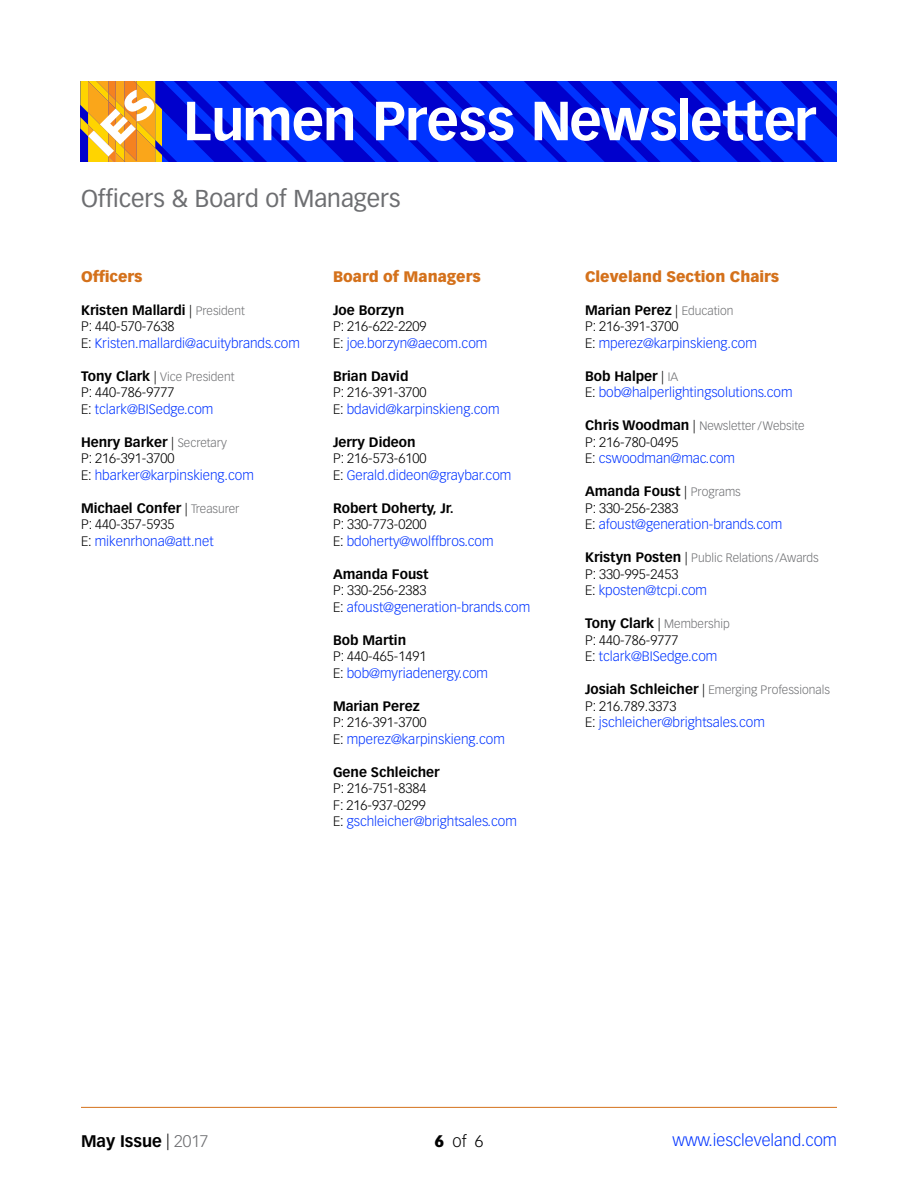
<style>
.page{position:relative;width:918px;height:1188px;background:#fff}
.page>*{position:absolute;margin:0;border:0;box-sizing:border-box;transform-origin:0 0}
.t1{font:700 54px "Vectora LH";letter-spacing:-.02em;color:#fff}
.t2{font:24px "Vectora LH";color:#6d6e71}
.t3{font:300 16.5px "Vectora LH";color:#03f}
.t4{font:700 16.5px "Vectora LH";color:#000}
.t5{font:300 16.5px "Vectora LH";color:#000}
.t6{font:900 15px "Vectora LH";color:#d4711b}
.t7{font:300 13.5px/16.5px "Vectora LH";color:#03f}
.t8{font:700 13.5px "Vectora LH";color:#000}
.t9{font:300 13.5px/16.5px "Vectora LH";color:#000}
.t10{font:300 12px "Vectora LH";color:#6d6e71}
.s1{font-weight:700;color:#000}
.s2{color:#000}
.s3{font-size:12px;color:#6d6e71}
.s4{font-weight:700;font-size:13.5px;color:#000}
.s5{font-size:13.5px;color:#000}
.s6{color:#03f}
.s7{font-weight:300}
.s8{font-weight:300;color:#6d6e71}
.s9{font-weight:900}
</style>
<div class="page">
<hr style="left:81px;top:1107px;width:756px;height:1px;background:#d4711b">
<svg style="left:162px;top:81px;width:675px;height:81px;fill:#03f"></svg>
<svg style="left:80px;top:81px;width:82px;height:81px"></svg>
<h1 class="t1" style="left:183px;top:88px;width:634px">Lumen Press Newsletter</h1>
<h2 class="t2" style="left:81px;top:184px;width:321px">Officers &amp; Board of Managers</h2>
<p class="t6" style="left:81px;top:267px;width:63px">Officers</p>
<p class="t7" style="left:81px;top:302px;width:220px"><span class="s1">Kristen Mallardi</span> <span class="s2">|</span> <span class="s3">President<br></span><span class="s2">P: 440-570-7638<br>E:</span> Kristen.mallardi@acuitybrands.com</p>
<p class="t10" style="left:81px;top:370px;width:155px"><span class="s4">Tony Clark</span> <span class="s5">|</span> Vice President</p>
<p class="t7" style="left:81px;top:385px;width:134px"><span class="s2">P: 440-786-9777<br>E:</span> tclark@BISedge.com</p>
<p class="t7" style="left:81px;top:434px;width:174px"><span class="s1">Henry Barker</span> <span class="s2">|</span> <span class="s3">Secretary<br></span><span class="s2">P: 216-391-3700<br>E:</span> hbarker@karpinskieng.com</p>
<p class="t7" style="left:81px;top:500px;width:160px"><span class="s1">Michael Confer</span> <span class="s2">|</span> <span class="s3">Treasurer<br></span><span class="s2">P: 440-357-5935<br>E:</span> mikenrhona@att.net</p>
<p class="t6" style="left:333px;top:267px;width:149px">Board of Managers</p>
<p class="t8" style="left:333px;top:302px;width:73px">Joe Borzyn</p>
<p class="t7" style="left:333px;top:319px;width:156px"><span class="s2">P: 216-622-2209<br>E:</span> joe.borzyn@aecom.com</p>
<p class="t8" style="left:333px;top:368px;width:77px">Brian David</p>
<p class="t7" style="left:333px;top:385px;width:168px"><span class="s2">P: 216-391-3700<br>E:</span> bdavid@karpinskieng.com</p>
<p class="t8" style="left:333px;top:434px;width:84px">Jerry Dideon</p>
<p class="t7" style="left:333px;top:451px;width:180px"><span class="s2">P: 216-573-6100<br>E:</span> Gerald.dideon@graybar.com</p>
<p class="t8" style="left:333px;top:500px;width:122px">Robert Doherty, Jr.</p>
<p class="t7" style="left:333px;top:517px;width:162px"><span class="s2">P: 330-773-0200<br>E:</span> bdoherty@wolffbros.com</p>
<p class="t8" style="left:333px;top:566px;width:97px">Amanda Foust</p>
<p class="t7" style="left:333px;top:583px;width:199px"><span class="s2">P: 330-256-2383<br>E:</span> afoust@generation-brands.com</p>
<p class="t8" style="left:333px;top:632px;width:75px">Bob Martin</p>
<p class="t7" style="left:333px;top:649px;width:157px"><span class="s2">P: 440-465-1491<br>E:</span> bob@myriadenergy.com</p>
<p class="t8" style="left:333px;top:698px;width:88px">Marian Perez</p>
<p class="t7" style="left:333px;top:715px;width:173px"><span class="s2">P: 216-391-3700<br>E:</span> mperez@karpinskieng.com</p>
<p class="t8" style="left:333px;top:764px;width:108px">Gene Schleicher</p>
<p class="t9" style="left:333px;top:781px;width:185px">P: 216-751-8384<br>F: 216-937-0299<br>E: <span class="s6">gschleicher@brightsales.com</span></p>
<p class="t6" style="left:585px;top:267px;width:196px">Cleveland Section Chairs</p>
<p class="t7" style="left:585px;top:302px;width:173px"><span class="s1">Marian Perez</span> <span class="s2">|</span> <span class="s3">Education<br></span><span class="s2">P: 216-391-3700<br>E:</span> mperez@karpinskieng.com</p>
<p class="t7" style="left:585px;top:368px;width:209px"><span class="s1">Bob Halper</span> <span class="s2">|</span> <span class="s3">IA<br></span><span class="s2">E:</span> bob@halperlightingsolutions.com</p>
<p class="t10" style="left:585px;top:419px;width:221px"><span class="s4">Chris Woodman</span> <span class="s5">|</span> Newsletter/Website</p>
<p class="t7" style="left:585px;top:434px;width:152px"><span class="s2">P: 216-780-0495<br>E:</span> cswoodman@mac.com</p>
<p class="t7" style="left:585px;top:484px;width:199px"><span class="s1">Amanda Foust</span> <span class="s2">|</span> <span class="s3">Programs<br></span><span class="s2">P: 330-256-2383<br>E:</span> afoust@generation-brands.com</p>
<p class="t10" style="left:585px;top:551px;width:235px"><span class="s4">Kristyn Posten</span> <span class="s5">|</span> Public Relations /Awards</p>
<p class="t9" style="left:585px;top:566px;width:124px">P: 330-995-2453<br>E: <span class="s6">kposten@tcpi.com</span></p>
<p class="t10" style="left:585px;top:617px;width:146px"><span class="s4">Tony Clark</span> <span class="s5">|</span> Membership</p>
<p class="t7" style="left:585px;top:632px;width:134px"><span class="s2">P: 440-786-9777<br>E:</span> tclark@BISedge.com</p>
<p class="t10" style="left:585px;top:683px;width:246px"><span class="s4">Josiah Schleicher</span> <span class="s5">|</span> Emerging Professionals</p>
<p class="t7" style="left:585px;top:698px;width:181px"><span class="s2">P: 216.789.3373<br>E:</span> jschleicher@brightsales.com</p>
<p class="t4" style="left:81px;top:1131px;width:129px">May Issue <span class="s7">|</span> <span class="s8">2017</span></p>
<p class="t5" style="left:435px;top:1132px;width:50px"><span class="s9">6</span>of6</p>
<p class="t3" style="left:673px;top:1131px;width:166px">www.iescleveland.com</p>
</div>
